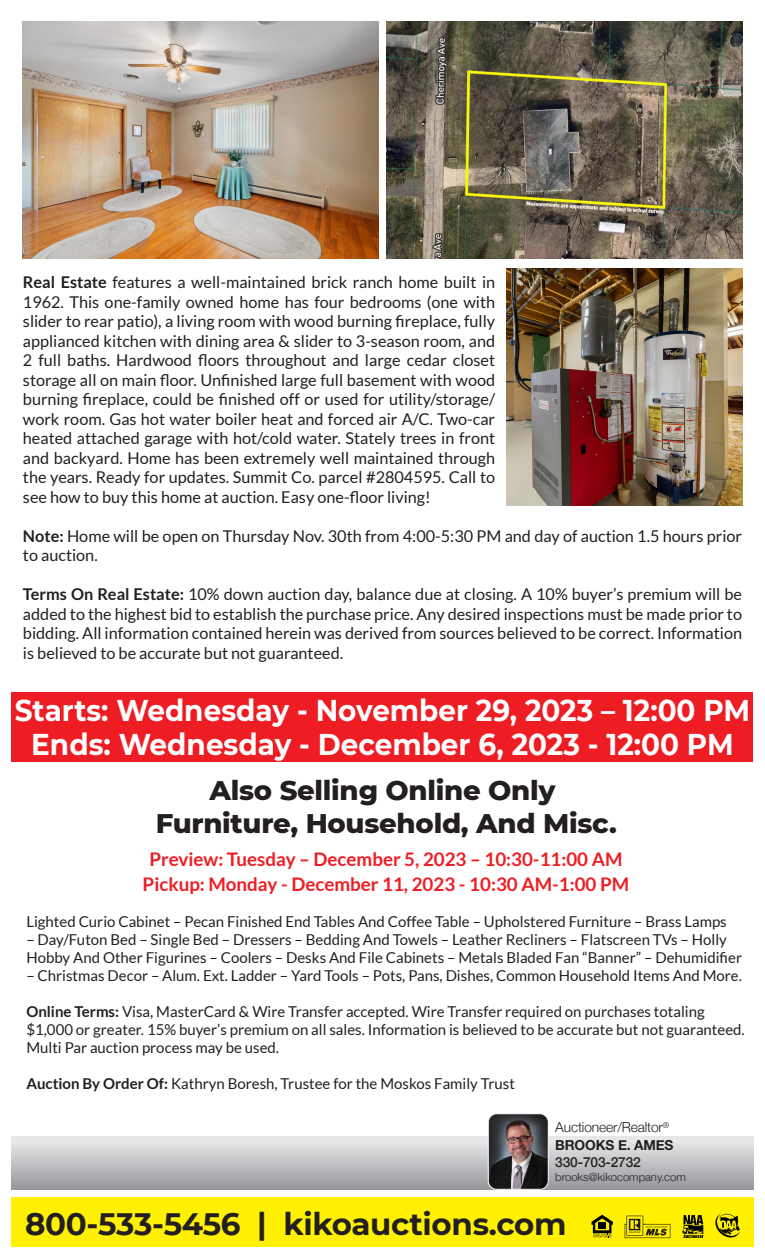
<style>
.page{position:relative;width:765px;height:1260px;background:#fff}
.page>*{position:absolute;margin:0;border:0;box-sizing:border-box;transform-origin:0 0}
.t1{font:700 31px "Montserrat";letter-spacing:-.01em;color:#231f20}
.t2{font:700 30px "Montserrat";color:#fff;scale:.93 1}
.t3{font:800 27.5px "Montserrat";letter-spacing:-.01em;color:#231f20}
.t4{font:700 18.75px "Lato";color:#ee1d23}
.t5{font:16.25px/19.5px "Lato";color:#231f20;text-align:justify}
.t6{font:15px/18px "Lato";color:#231f20}
.t7{font:300 13.75px "Helvetica Neue";letter-spacing:-.01em;color:#231f20}
.t8{font:700 13.75px "Helvetica Neue";letter-spacing:-.01em;color:#231f20}
.t9{font:500 13.75px "Helvetica Neue";letter-spacing:-.01em;color:#231f20}
.t10{font:300 11.25px "Helvetica Neue";color:#231f20}
.s1{font-weight:700}
</style>
<div class="page">
<div style="left:11px;top:1197px;width:743px;height:49px;background:#fff101"></div>
<svg style="left:592px;top:1215px;width:21px;height:22px"></svg>
<svg style="left:625px;top:1216px;width:45px;height:22px"></svg>
<svg style="left:682px;top:1215px;width:22px;height:23px"></svg>
<svg style="left:715px;top:1214px;width:25px;height:24px"></svg>
<img style="left:387px;top:21px;width:355px;height:238px">
<img style="left:506px;top:268px;width:236px;height:238px">
<img style="left:23px;top:21px;width:355px;height:238px">
<div style="left:12px;top:692px;width:741px;height:70px;background:#ee1d23"></div>
<div style="left:11px;top:1136px;width:743px;height:54px;background:linear-gradient(to bottom,#eeeff0,#97989c)"></div>
<img style="left:488px;top:1115px;width:60px;height:74px">
<div style="left:488px;top:1113px;width:61px;height:77px;border:1px solid #fff;border-radius:8px"></div>
<p class="t5" style="left:23px;top:273px;width:474px"><span class="s1">Real Estate</span> features a well-maintained brick ranch home built in 1962. This one-family owned home has four bedrooms (one with slider to rear patio), a living room with wood burning fireplace, fully applianced kitchen with dining area &amp; slider to 3-season room, and 2 full baths. Hardwood floors throughout and large cedar closet storage all on main floor. Unfinished large full basement with wood burning fireplace, could be finished off or used for utility/storage/ work room. Gas hot water boiler heat and forced air A/C. Two-car heated attached garage with hot/cold water. Stately trees in front and backyard. Home has been extremely well maintained through the years. Ready for updates. Summit Co. parcel #2804595. Call to see how to buy this home at auction. Easy one-floor living!</p>
<p class="t5" style="left:23px;top:526px;width:721px"><span class="s1">Note:</span> Home will be open on Thursday Nov. 30th from 4:00-5:30 PM and day of auction 1.5 hours prior to auction.</p>
<p class="t5" style="left:23px;top:585px;width:721px"><span class="s1">Terms On Real Estate:</span> 10% down auction day, balance due at closing. A 10% buyer’s premium will be added to the highest bid to establish the purchase price. Any desired inspections must be made prior to bidding. All information contained herein was derived from sources believed to be correct. Information is believed to be accurate but not guaranteed.</p>
<p class="t2" style="left:15px;top:689px;width:792px">Starts: Wednesday - November 29, 2023 – 12:00 PM</p>
<p class="t2" style="left:31px;top:723px;width:757px">Ends: Wednesday - December 6, 2023 - 12:00 PM</p>
<p class="t3" style="left:210px;top:770px;width:347px">Also Selling Online Only</p>
<p class="t3" style="left:156px;top:803px;width:463px">Furniture, Household, And Misc.</p>
<p class="t4" style="left:149px;top:848px;width:475px">Preview: Tuesday – December 5, 2023 – 10:30-11:00 AM</p>
<p class="t4" style="left:143px;top:873px;width:488px">Pickup: Monday - December 11, 2023 - 10:30 AM-1:00 PM</p>
<p class="t6" style="left:26px;top:912px;width:702px">Lighted Curio Cabinet – Pecan Finished End Tables And Coffee Table – Upholstered Furniture – Brass Lamps</p>
<p class="t6" style="left:26px;top:930px;width:717px">– Day/Futon Bed – Single Bed – Dressers – Bedding And Towels – Leather Recliners – Flatscreen TVs – Holly<br>Hobby And Other Figurines – Coolers – Desks And File Cabinets – Metals Bladed Fan “Banner” – Dehumidifier</p>
<p class="t6" style="left:26px;top:966px;width:717px">– Christmas Decor – Alum. Ext. Ladder – Yard Tools – Pots, Pans, Dishes, Common Household Items And More.</p>
<p class="t6" style="left:26px;top:1002px;width:720px"><span class="s1">Online Terms:</span> Visa, MasterCard &amp; Wire Transfer accepted. Wire Transfer required on purchases totaling $1,000 or greater. 15% buyer’s premium on all sales. Information is believed to be accurate but not guaranteed.<br>Multi Par auction process may be used.</p>
<p class="t6" style="left:26px;top:1074px;width:490px"><span class="s1">Auction By Order Of:</span> Kathryn Boresh, Trustee for the Moskos Family Trust</p>
<p class="t7" style="left:555px;top:1116px;width:115px">Auctioneer/Realtor<sup>®</sup></p>
<p class="t8" style="left:555px;top:1135px;width:120px">BROOKS E. AMES</p>
<p class="t9" style="left:555px;top:1151px;width:87px">330-703-2732</p>
<p class="t10" style="left:555px;top:1168px;width:132px">brooks@kikocompany.com</p>
<p class="t1" style="left:25px;top:1202px;width:543px">800-533-5456 | kikoauctions.com</p>
</div>
